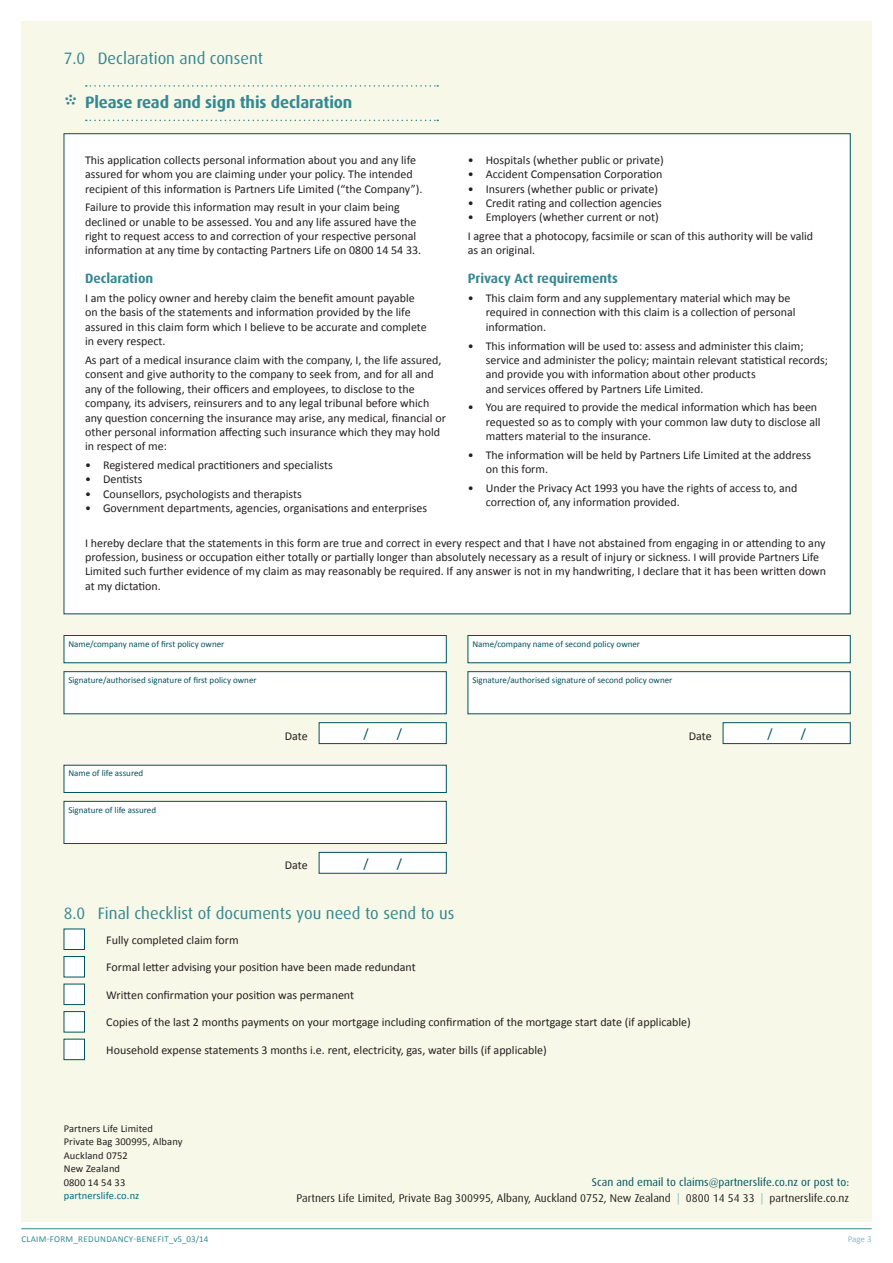
<style>
.page{position:relative;width:893px;height:1263px;background:#fff}
.page>*{position:absolute;margin:0;border:0;box-sizing:border-box;transform-origin:0 0}
.form_large_heading{font:33px "Dax";color:#348892}
.form_subheading{font:16.5px "Dax";color:#348892}
.form_body_2_bold{font:700 16.5px "Dax";letter-spacing:-.005em;color:#348892}
.form_body_2{font:700 13.5px "Dax";color:#348892}
.form_body_2-2{font:13.5px "Calibri";color:#00525d}
.form_body_2-3{font:12px/14.4px "Calibri";color:#231f20}
.form_body_2_bold-2{font:12px "Calibri";color:#231f20}
.form_body_2-4{font:11.25px "Dax";color:#231f20}
.form_body_2-5{font:11.25px "Dax";color:#00525d}
.t1{font:10.5px/13.5px "Calibri";letter-spacing:.01em;color:#231f20}
.form_body_2-6{font:9px "Calibri";color:#00525d}
.t2{font:9px "Calibri";letter-spacing:.04em;color:#348892}
.t3{font:9px "Calibri";color:#91bac3}
.s1{color:#006b76}
.s2{color:#90b9c1}
</style>
<div class="page">
<div style="left:21px;top:21px;width:851px;height:1201px;background:#f7f8e7"></div>
<hr style="left:21px;top:1228px;width:851px;height:1px;background:#348892">
<div style="left:64px;top:765px;width:382px;height:27px;background:#fff"></div>
<div style="left:64px;top:765px;width:382px;height:28px;border:1px solid #00525d"></div>
<div style="left:64px;top:801px;width:382px;height:42px;background:#fff"></div>
<div style="left:64px;top:801px;width:382px;height:43px;border:1px solid #00525d"></div>
<div style="left:319px;top:852px;width:127px;height:21px;background:#fff"></div>
<div style="left:319px;top:852px;width:127px;height:21px;border:1px solid #00525d"></div>
<div style="left:64px;top:635px;width:382px;height:28px;background:#fff"></div>
<div style="left:64px;top:635px;width:382px;height:28px;border:1px solid #00525d"></div>
<div style="left:64px;top:672px;width:382px;height:42px;background:#fff"></div>
<div style="left:64px;top:671px;width:382px;height:43px;border:1px solid #00525d"></div>
<div style="left:319px;top:723px;width:127px;height:20px;background:#fff"></div>
<div style="left:319px;top:722px;width:127px;height:22px;border:1px solid #00525d"></div>
<div style="left:468px;top:635px;width:382px;height:28px;background:#fff"></div>
<div style="left:468px;top:635px;width:382px;height:28px;border:1px solid #00525d"></div>
<div style="left:468px;top:672px;width:382px;height:42px;background:#fff"></div>
<div style="left:468px;top:671px;width:382px;height:43px;border:1px solid #00525d"></div>
<div style="left:723px;top:723px;width:127px;height:20px;background:#fff"></div>
<div style="left:723px;top:722px;width:127px;height:22px;border:1px solid #00525d"></div>
<div style="left:64px;top:134px;width:786px;height:480px;background:#fff"></div>
<svg style="left:86px;top:85px;width:352px;height:2px"></svg>
<svg style="left:86px;top:120px;width:352px;height:1px"></svg>
<div style="left:64px;top:929px;width:21px;height:21px;background:#fff;border:1px solid #00525d"></div>
<div style="left:64px;top:956px;width:21px;height:21px;background:#fff;border:1px solid #00525d"></div>
<div style="left:64px;top:984px;width:21px;height:21px;background:#fff;border:1px solid #00525d"></div>
<div style="left:64px;top:1011px;width:21px;height:21px;background:#fff;border:1px solid #00525d"></div>
<div style="left:64px;top:1039px;width:21px;height:21px;background:#fff;border:1px solid #00525d"></div>
<p class="form_subheading" style="left:64px;top:49px;width:201px">7.0 Declaration and consent</p>
<p class="form_large_heading" style="left:64px;top:91px;width:15px">*</p>
<p class="form_body_2_bold" style="left:85px;top:93px;width:269px">Please read and sign this declaration</p>
<p class="form_body_2-3" style="left:468px;top:153px;width:198px">• Hospitals (whether public or private)</p>
<p class="form_body_2-3" style="left:468px;top:167px;width:196px">• Accident Compensation Corporation</p>
<p class="form_body_2-3" style="left:468px;top:181px;width:192px">• Insurers (whether public or private)</p>
<p class="form_body_2-3" style="left:468px;top:196px;width:196px">• Credit rating and collection agencies</p>
<p class="form_body_2-3" style="left:468px;top:210px;width:193px">• Employers (whether current or not)</p>
<p class="form_body_2-3" style="left:468px;top:229px;width:347px">I agree that a photocopy, facsimile or scan of this authority will be valid as an original.</p>
<p class="form_body_2" style="left:468px;top:271px;width:152px">Privacy Act requirements</p>
<p class="form_body_2-3" style="left:486px;top:291px;width:311px;text-indent:-18px">• This claim form and any supplementary material which may be required in connection with this claim is a collection of personal information.</p>
<p class="form_body_2-3" style="left:486px;top:338px;width:344px;text-indent:-18px">• This information will be used to: assess and administer this claim; service and administer the policy; maintain relevant statistical records; and provide you with information about other products<br>and services offered by Partners Life Limited.</p>
<p class="form_body_2-3" style="left:486px;top:400px;width:336px;text-indent:-18px">• You are required to provide the medical information which has been requested so as to comply with your common law duty to disclose all matters material to the insurance.</p>
<p class="form_body_2-3" style="left:486px;top:448px;width:327px;text-indent:-18px">• The information will be held by Partners Life Limited at the address on this form.</p>
<p class="form_body_2-3" style="left:486px;top:481px;width:313px;text-indent:-18px">• Under the Privacy Act 1993 you have the rights of access to, and correction of, any information provided.</p>
<p class="form_body_2-3" style="left:85px;top:535px;width:743px">I hereby declare that the statements in this form are true and correct in every respect and that I have not abstained from engaging in or attending to any profession, business or occupation either totally or partially longer than absolutely necessary as a result of injury or sickness. I will provide Partners Life Limited such further evidence of my claim as may reasonably be required. If any answer is not in my handwriting, I declare that it has been written down at my dictation.</p>
<p class="form_body_2-3" style="left:85px;top:153px;width:339px">This application collects personal information about you and any life assured for whom you are claiming under your policy. The intended recipient of this information is Partners Life Limited (“the Company”).</p>
<p class="form_body_2-3" style="left:85px;top:200px;width:338px">Failure to provide this information may result in your claim being declined or unable to be assessed. You and any life assured have the right to request access to and correction of your respective personal information at any time by contacting Partners Life on 0800 14 54 33.</p>
<p class="form_body_2" style="left:85px;top:271px;width:70px">Declaration</p>
<p class="form_body_2-3" style="left:85px;top:291px;width:343px">I am the policy owner and hereby claim the benefit amount payable on the basis of the statements and information provided by the life assured in this claim form which I believe to be accurate and complete in every respect.</p>
<p class="form_body_2-3" style="left:85px;top:353px;width:362px">As part of a medical insurance claim with the company, I, the life assured, consent and give authority to the company to seek from, and for all and any of the following, their officers and employees, to disclose to the company, its advisers, reinsurers and to any legal tribunal before which any question concerning the insurance may arise, any medical, financial or other personal information affecting such insurance which they may hold in respect of me:</p>
<p class="form_body_2-3" style="left:85px;top:458px;width:249px">• Registered medical practitioners and specialists</p>
<p class="form_body_2-3" style="left:85px;top:472px;width:59px">• Dentists</p>
<p class="form_body_2-3" style="left:85px;top:487px;width:218px">• Counsellors, psychologists and therapists</p>
<p class="form_body_2-3" style="left:85px;top:501px;width:344px">• Government departments, agencies, organisations and enterprises</p>
<p class="form_body_2-6" style="left:68px;top:638px;width:157px">Name/company name of first policy owner</p>
<p class="form_body_2-6" style="left:68px;top:674px;width:190px">Signature/authorised signature of first policy owner</p>
<p class="form_body_2-6" style="left:68px;top:768px;width:76px">Name of life assured</p>
<p class="form_body_2-6" style="left:68px;top:804px;width:89px">Signature of life assured</p>
<p class="form_body_2-3" style="left:285px;top:728px;width:24px">Date</p>
<p class="form_body_2-2" style="left:363px;top:725px;width:7px">/</p>
<p class="form_body_2-2" style="left:397px;top:725px;width:7px">/</p>
<p class="form_body_2-3" style="left:285px;top:858px;width:24px">Date</p>
<p class="form_body_2-2" style="left:363px;top:855px;width:7px">/</p>
<p class="form_body_2-2" style="left:397px;top:855px;width:7px">/</p>
<p class="form_subheading" style="left:64px;top:904px;width:392px">8.0 Final checklist of documents you need to send to us</p>
<p class="form_body_2-6" style="left:472px;top:638px;width:169px">Name/company name of second policy owner</p>
<p class="form_body_2-6" style="left:472px;top:674px;width:202px">Signature/authorised signature of second policy owner</p>
<p class="form_body_2-3" style="left:689px;top:728px;width:24px">Date</p>
<p class="form_body_2-2" style="left:767px;top:725px;width:7px">/</p>
<p class="form_body_2-2" style="left:801px;top:725px;width:7px">/</p>
<p class="form_body_2_bold-2" style="left:106px;top:932px;width:134px">Fully completed claim form</p>
<p class="form_body_2_bold-2" style="left:106px;top:960px;width:311px">Formal letter advising your position have been made redundant</p>
<p class="form_body_2_bold-2" style="left:106px;top:987px;width:249px">Written confirmation your position was permanent</p>
<p class="form_body_2_bold-2" style="left:106px;top:1015px;width:586px">Copies of the last 2 months payments on your mortgage including confirmation of the mortgage start date (if applicable)</p>
<p class="form_body_2_bold-2" style="left:106px;top:1042px;width:442px">Household expense statements 3 months i.e. rent, electricity, gas, water bills (if applicable)</p>
<p class="t1" style="left:64px;top:1121px;width:120px">Partners Life Limited<br>Private Bag 300995, Albany<br>Auckland 0752<br>New Zealand<br>0800 14 54 33 <span class="s1">partnerslife.co.nz</span></p>
<p class="form_body_2-5" style="left:592px;top:1176px;width:259px">Scan and email to claims@partnerslife.co.nz or post to:</p>
<p class="form_body_2-4" style="left:296px;top:1192px;width:554px">Partners Life Limited, Private Bag 300995, Albany, Auckland 0752, New Zealand <span class="s2">|</span> 0800 14 54 33 <span class="s2">|</span> partnerslife.co.nz</p>
<p class="t2" style="left:21px;top:1233px;width:188px">CLAIM-FORM_REDUNDANCY-BENEFIT_v5_03/14</p>
<p class="t3" style="left:848px;top:1233px;width:26px">Page 3</p>
</div>
